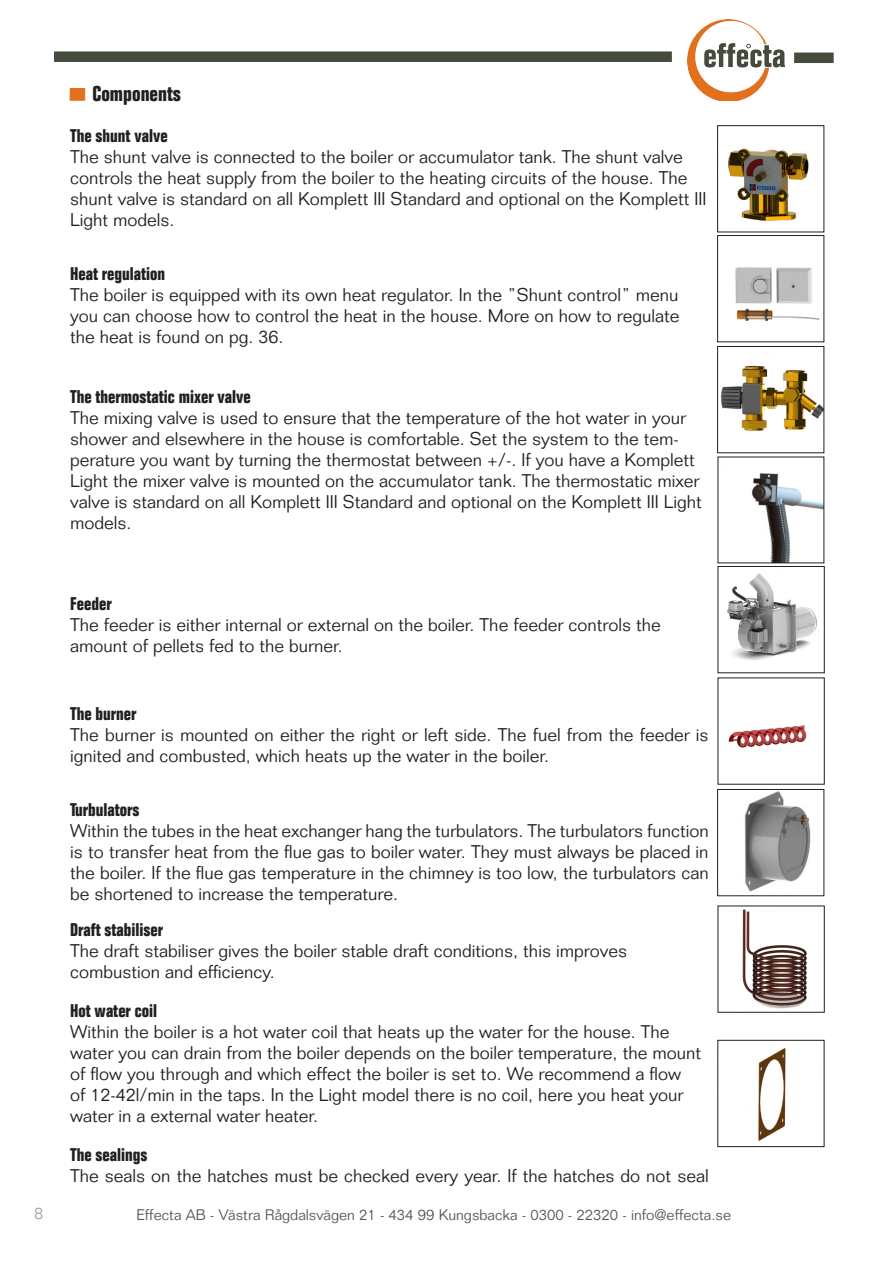
<style>
.page{position:relative;width:893px;height:1263px;background:#fff}
.page>*{position:absolute;margin:0;border:0;box-sizing:border-box;transform-origin:0 0}
.Rubrik{font:700 condensed 21px "Folio Std";color:#231f20}
.Bröd{font:300 18px/21px "Folio Std";color:#231f20}
.Rubrik_bröd{font:700 condensed 18px "Folio Std";color:#231f20}
.t1{font:300 16.5px "Folio Std";color:#a1a3a6}
.t2{font:300 15px "Folio Std";color:#57585a}
.s1{font-family:"Impact";font-weight:400;font-stretch:normal;color:#e4701e}
</style>
<div class="page">
<div style="left:54px;top:51px;width:618px;height:11px;background:#434c3d"></div>
<div style="left:794px;top:53px;width:40px;height:10px;background:#434c3d"></div>
<img style="left:688px;top:20px;width:96px;height:81px">
<img style="left:728px;top:148px;width:81px;height:73px">
<div style="left:717px;top:125px;width:107px;height:107px;border:1px solid #231f20"></div>
<img style="left:735px;top:267px;width:85px;height:54px">
<div style="left:717px;top:235px;width:107px;height:107px;border:1px solid #231f20"></div>
<img style="left:721px;top:366px;width:101px;height:65px">
<div style="left:717px;top:346px;width:107px;height:107px;border:1px solid #231f20"></div>
<img style="left:751px;top:473px;width:71px;height:88px">
<img style="left:727px;top:573px;width:90px;height:87px">
<img style="left:728px;top:725px;width:79px;height:23px">
<img style="left:742px;top:909px;width:65px;height:100px">
<img style="left:744px;top:791px;width:67px;height:101px">
<div style="left:717px;top:789px;width:107px;height:107px;border:1px solid #231f20"></div>
<img style="left:758px;top:1048px;width:28px;height:93px">
<div style="left:718px;top:1040px;width:106px;height:107px;border:1px solid #231f20"></div>
<p class="Rubrik" style="left:70px;top:82px;width:112px"><span class="s1">▀</span> Components</p>
<p class="Rubrik_bröd" style="left:70px;top:126px;width:99px">The shunt valve</p>
<p class="Bröd" style="left:70px;top:146px;width:638px">The shunt valve is connected to the boiler or accumulator tank. The shunt valve controls the heat supply from the boiler to the heating circuits of the house. The shunt valve is standard on all Komplett III Standard and optional on the Komplett III Light models.</p>
<p class="Rubrik_bröd" style="left:70px;top:264px;width:97px">Heat regulation</p>
<p class="Bröd" style="left:70px;top:284px;width:611px;text-align:justify">The boiler is equipped with its own heat regulator. In the ”Shunt control” menu you can choose how to control the heat in the house. More on how to regulate the heat is found on pg. 36.</p>
<p class="Rubrik_bröd" style="left:70px;top:387px;width:182px">The thermostatic mixer valve</p>
<p class="Bröd" style="left:70px;top:407px;width:633px">The mixing valve is used to ensure that the temperature of the hot water in your shower and elsewhere in the house is comfortable. Set the system to the tem&shy;perature you want by turning the thermostat between +/-. If you have a Komplett Light the mixer valve is mounted on the accumulator tank. The thermostatic mixer valve is standard on all Komplett III Standard and optional on the Komplett III Light models.</p>
<p class="Rubrik_bröd" style="left:70px;top:594px;width:43px">Feeder</p>
<p class="Bröd" style="left:70px;top:614px;width:592px">The feeder is either internal or external on the boiler. The feeder controls the amount of pellets fed to the burner.</p>
<p class="Rubrik_bröd" style="left:70px;top:703px;width:68px">The burner</p>
<p class="Bröd" style="left:70px;top:724px;width:640px">The burner is mounted on either the right or left side. The fuel from the feeder is ignited and combusted, which heats up the water in the boiler.</p>
<p class="Rubrik_bröd" style="left:70px;top:799px;width:71px">Turbulators</p>
<p class="Bröd" style="left:70px;top:820px;width:640px;text-align:justify">Within the tubes in the heat exchanger hang the turbulators. The turbulators function is to transfer heat from the flue gas to boiler water. They must always be placed in the boiler. If the flue gas temperature in the chimney is too low, the turbulators can be shortened to increase the temperature.</p>
<p class="Rubrik_bröd" style="left:70px;top:919px;width:95px">Draft stabiliser</p>
<p class="Bröd" style="left:70px;top:940px;width:558px">The draft stabiliser gives the boiler stable draft conditions, this improves</p>
<p class="Bröd" style="left:70px;top:961px;width:206px">combustion and efficiency.</p>
<p class="Rubrik_bröd" style="left:70px;top:1000px;width:88px">Hot water coil</p>
<p class="Bröd" style="left:70px;top:1021px;width:632px">Within the boiler is a hot water coil that heats up the water for the house. The water you can drain from the boiler depends on the boiler temperature, the mount of flow you through and which effect the boiler is set to. We recommend a flow<br>of 12-42l/min in the taps. In the Light model there is no coil, here you heat your water in a external water heater.</p>
<p class="Rubrik_bröd" style="left:70px;top:1144px;width:79px">The sealings</p>
<p class="Bröd" style="left:70px;top:1165px;width:640px">The seals on the hatches must be checked every year. If the hatches do not seal</p>
<p class="t1" style="left:34px;top:1204px;width:11px">8</p>
<p class="t2" style="left:136px;top:1205px;width:596px">Effecta AB - Västra Rågdalsvägen 21 - 434 99 Kungsbacka - 0300 - 22320 - info@effecta.se</p>
</div>
